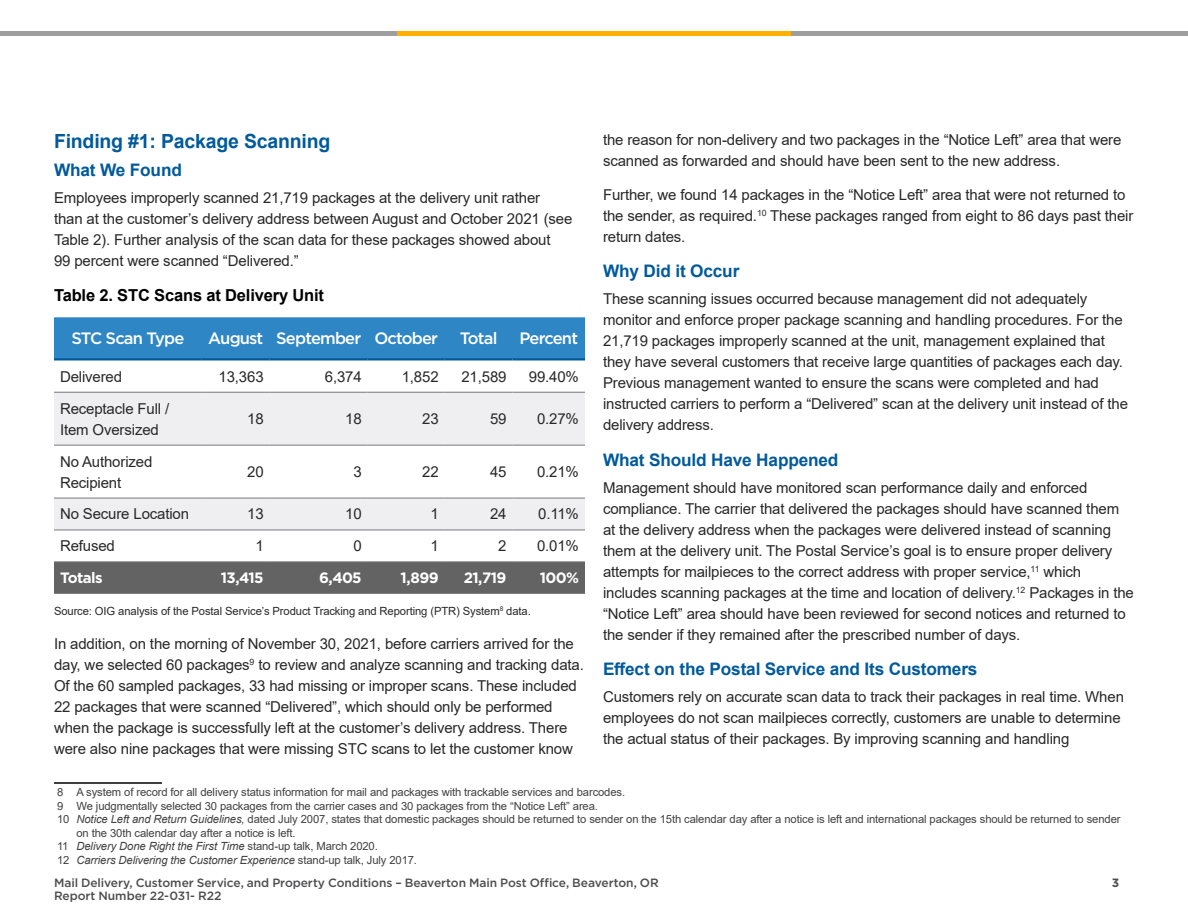
<style>
.page{position:relative;width:1188px;height:918px;background:#fff}
.page>*{position:absolute;margin:0;border:0;box-sizing:border-box;transform-origin:0 0}
.t1{font:700 19.5px "Arial";letter-spacing:-.01em;color:#005a9c}
.t2{font:700 17.25px "Arial";letter-spacing:-.01em;color:#005a9c}
.t3{font:500 16.5px "Gotham";letter-spacing:-.05em;color:#fff}
.t4{font:700 16.5px "Arial";letter-spacing:-.01em;color:#000}
.t5{font:15px/21px "Arial";letter-spacing:-.01em;color:#292829}
.t6{font:700 15px "Gotham";letter-spacing:-.04em;color:#fff}
.t7{font:500 12px/13.5px "Gotham";letter-spacing:-.005em;color:#4d4d4f}
.t8{font:700 12px "Gotham";color:#4d4d4f}
.t9{font:11.25px "Arial";letter-spacing:-.01em;color:#414042}
.t10{font:italic 11.25px "Arial";letter-spacing:-.01em;color:#414042}
.t11{font:11.25px "Arial";letter-spacing:-.01em;color:#292829}
.s1{font-style:italic}
.s2{font-style:normal}
</style>
<div class="page">
<div style="left:54px;top:317px;width:531px;height:41px;background:#2e86c5"></div>
<svg style="left:54px;top:360px;width:531px;height:202px"></svg>
<svg style="left:54px;top:393px;width:531px;height:137px;fill:#efeff1"></svg>
<div style="left:54px;top:563px;width:531px;height:31px;background:#636363"></div>
<hr style="left:54px;top:358px;width:148px;height:2px;background:#005a9b">
<hr style="left:202px;top:358px;width:68px;height:2px;background:#005a9b">
<hr style="left:270px;top:358px;width:98px;height:2px;background:#005a9b">
<hr style="left:368px;top:358px;width:77px;height:2px;background:#005a9b">
<hr style="left:445px;top:358px;width:68px;height:2px;background:#005a9b">
<hr style="left:513px;top:358px;width:72px;height:2px;background:#005a9b">
<hr style="left:54px;top:392px;width:148px;height:1px;background:#77787b">
<hr style="left:202px;top:392px;width:68px;height:1px;background:#77787b">
<hr style="left:270px;top:392px;width:98px;height:1px;background:#77787b">
<hr style="left:368px;top:392px;width:77px;height:1px;background:#77787b">
<hr style="left:445px;top:392px;width:68px;height:1px;background:#77787b">
<hr style="left:513px;top:392px;width:72px;height:1px;background:#77787b">
<hr style="left:54px;top:445px;width:148px;height:1px;background:#77787b">
<hr style="left:202px;top:445px;width:68px;height:1px;background:#77787b">
<hr style="left:270px;top:445px;width:98px;height:1px;background:#77787b">
<hr style="left:368px;top:445px;width:77px;height:1px;background:#77787b">
<hr style="left:445px;top:445px;width:68px;height:1px;background:#77787b">
<hr style="left:513px;top:445px;width:72px;height:1px;background:#77787b">
<hr style="left:54px;top:498px;width:148px;height:1px;background:#77787b">
<hr style="left:202px;top:498px;width:68px;height:1px;background:#77787b">
<hr style="left:270px;top:498px;width:98px;height:1px;background:#77787b">
<hr style="left:368px;top:498px;width:77px;height:1px;background:#77787b">
<hr style="left:445px;top:498px;width:68px;height:1px;background:#77787b">
<hr style="left:513px;top:498px;width:72px;height:1px;background:#77787b">
<hr style="left:54px;top:530px;width:148px;height:1px;background:#77787b">
<hr style="left:202px;top:530px;width:68px;height:1px;background:#77787b">
<hr style="left:270px;top:530px;width:98px;height:1px;background:#77787b">
<hr style="left:368px;top:530px;width:77px;height:1px;background:#77787b">
<hr style="left:445px;top:530px;width:68px;height:1px;background:#77787b">
<hr style="left:513px;top:530px;width:72px;height:1px;background:#77787b">
<hr style="left:54px;top:562px;width:148px;height:1px;background:#77787b">
<hr style="left:202px;top:562px;width:68px;height:1px;background:#77787b">
<hr style="left:270px;top:562px;width:98px;height:1px;background:#77787b">
<hr style="left:368px;top:562px;width:77px;height:1px;background:#77787b">
<hr style="left:445px;top:562px;width:68px;height:1px;background:#77787b">
<hr style="left:513px;top:562px;width:72px;height:1px;background:#77787b">
<hr style="left:54px;top:782px;width:108px;height:2px;background:#000">
<hr style="left:0;top:32px;width:1188px;height:4px;background:#9e9e9e">
<div style="left:397px;top:31px;width:394px;height:5px;background:#ffaf00"></div>
<p class="t5" style="left:603px;top:129px;width:520px">the reason for non-delivery and two packages in the “Notice Left” area that were scanned as forwarded and should have been sent to the new address.</p>
<p class="t5" style="left:603px;top:184px;width:532px">Further, we found 14 packages in the “Notice Left” area that were not returned to the sender, as required.<sup>10</sup> These packages ranged from eight to 86 days past their return dates.</p>
<p class="t2" style="left:603px;top:259px;width:138px">Why Did it Occur</p>
<p class="t5" style="left:603px;top:288px;width:527px">These scanning issues occurred because management did not adequately monitor and enforce proper package scanning and handling procedures. For the 21,719 packages improperly scanned at the unit, management explained that they have several customers that receive large quantities of packages each day.<br>Previous management wanted to ensure the scans were completed and had instructed carriers to perform a “Delivered” scan at the delivery unit instead of the delivery address.</p>
<p class="t2" style="left:603px;top:447px;width:237px">What Should Have Happened</p>
<p class="t5" style="left:603px;top:477px;width:532px">Management should have monitored scan performance daily and enforced compliance. The carrier that delivered the packages should have scanned them at the delivery address when the packages were delivered instead of scanning them at the delivery unit. The Postal Service’s goal is to ensure proper delivery attempts for mailpieces to the correct address with proper service,<sup>11</sup> which includes scanning packages at the time and location of delivery.<sup>12</sup> Packages in the “Notice Left” area should have been reviewed for second notices and returned to the sender if they remained after the prescribed number of days.</p>
<p class="t2" style="left:603px;top:657px;width:376px">Effect on the Postal Service and Its Customers</p>
<p class="t5" style="left:603px;top:686px;width:523px">Customers rely on accurate scan data to track their packages in real time. When employees do not scan mailpieces correctly, customers are unable to determine the actual status of their packages. By improving scanning and handling</p>
<h1 class="t1" style="left:54px;top:127px;width:278px">Finding #1: Package Scanning</h1>
<p class="t2" style="left:54px;top:157px;width:129px">What We Found</p>
<p class="t5" style="left:54px;top:187px;width:520px">Employees improperly scanned 21,719 packages at the delivery unit rather than at the customer’s delivery address between August and October 2021 (see Table 2). Further analysis of the scan data for these packages showed about<br>99 percent were scanned “Delivered.”</p>
<p class="t4" style="left:54px;top:283px;width:272px">Table 2. STC Scans at Delivery Unit</p>
<p class="t3" style="left:71px;top:329px;width:114px">STC Scan Type</p>
<p class="t3" style="left:208px;top:329px;width:231px">August September October</p>
<p class="t3" style="left:460px;top:329px;width:39px">Total</p>
<p class="t3" style="left:519px;top:329px;width:60px">Percent</p>
<p class="t5" style="left:60px;top:366px;width:64px">Delivered</p>
<p class="t5" style="left:219px;top:366px;width:47px">13,363</p>
<p class="t5" style="left:325px;top:366px;width:38px">6,374</p>
<p class="t5" style="left:402px;top:366px;width:38px">1,852</p>
<p class="t5" style="left:461px;top:366px;width:47px">21,589</p>
<p class="t5" style="left:529px;top:366px;width:52px">99.40%</p>
<p class="t5" style="left:60px;top:398px;width:111px">Receptacle Full /<br>Item Oversized</p>
<p class="t5" style="left:247px;top:408px;width:18px">18</p>
<p class="t5" style="left:345px;top:408px;width:18px">18</p>
<p class="t5" style="left:422px;top:408px;width:18px">23</p>
<p class="t5" style="left:490px;top:408px;width:18px">59</p>
<p class="t5" style="left:537px;top:408px;width:43px">0.27%</p>
<p class="t5" style="left:60px;top:451px;width:94px">No Authorized<br>Recipient</p>
<p class="t5" style="left:247px;top:461px;width:18px">20</p>
<p class="t5" style="left:353px;top:461px;width:10px">3</p>
<p class="t5" style="left:422px;top:461px;width:18px">22</p>
<p class="t5" style="left:490px;top:461px;width:18px">45</p>
<p class="t5" style="left:537px;top:461px;width:43px">0.21%</p>
<p class="t5" style="left:60px;top:504px;width:131px">No Secure Location</p>
<p class="t5" style="left:247px;top:504px;width:18px">13</p>
<p class="t5" style="left:345px;top:504px;width:18px">10</p>
<p class="t5" style="left:430px;top:504px;width:10px">1</p>
<p class="t5" style="left:490px;top:504px;width:18px">24</p>
<p class="t5" style="left:538px;top:504px;width:42px">0.11%</p>
<p class="t5" style="left:60px;top:536px;width:56px">Refused</p>
<p class="t5" style="left:255px;top:536px;width:10px">1</p>
<p class="t5" style="left:353px;top:536px;width:10px">0</p>
<p class="t5" style="left:430px;top:536px;width:10px">1</p>
<p class="t5" style="left:498px;top:536px;width:10px">2</p>
<p class="t5" style="left:537px;top:536px;width:43px">0.01%</p>
<p class="t6" style="left:60px;top:569px;width:44px">Totals</p>
<p class="t6" style="left:221px;top:569px;width:44px">13,415</p>
<p class="t6" style="left:319px;top:569px;width:44px">6,405</p>
<p class="t6" style="left:401px;top:569px;width:40px">1,899</p>
<p class="t6" style="left:464px;top:569px;width:44px">21,719</p>
<p class="t6" style="left:540px;top:569px;width:41px">100%</p>
<p class="t11" style="left:54px;top:603px;width:478px">Source: OIG analysis of the Postal Service’s Product Tracking and Reporting (PTR) System<sup>8</sup> data.</p>
<p class="t5" style="left:54px;top:633px;width:531px">In addition, on the morning of November 30, 2021, before carriers arrived for the day, we selected 60 packages<sup>9</sup> to review and analyze scanning and tracking data.<br>Of the 60 sampled packages, 33 had missing or improper scans. These included 22 packages that were scanned “Delivered”, which should only be performed when the package is successfully left at the customer’s delivery address. There were also nine packages that were missing STC scans to let the customer know</p>
<p class="t9" style="left:57px;top:785px;width:570px">8 A system of record for all delivery status information for mail and packages with trackable services and barcodes.</p>
<p class="t9" style="left:57px;top:798px;width:543px">9 We judgmentally selected 30 packages from the carrier cases and 30 packages from the “Notice Left” area.</p>
<p class="t9" style="left:57px;top:812px;width:1065px">10 <span class="s1">Notice Left and Return Guidelines,</span> dated July 2007, states that domestic packages should be returned to sender on the 15th calendar day after a notice is left and international packages should be returned to sender</p>
<p class="t9" style="left:76px;top:825px;width:221px">on the 30th calendar day after a notice is left.</p>
<p class="t10" style="left:57px;top:839px;width:322px"><span class="s2">11</span> Delivery Done Right the First Time <span class="s2">stand-up talk, March 2020.</span></p>
<p class="t10" style="left:57px;top:853px;width:362px"><span class="s2">12</span> Carriers Delivering the Customer Experience <span class="s2">stand-up talk, July 2017.</span></p>
<p class="t7" style="left:54px;top:875px;width:606px">Mail Delivery, Customer Service, and Property Conditions – Beaverton Main Post Office, Beaverton, OR<br>Report Number 22-031- R22</p>
<p class="t8" style="left:1112px;top:875px;width:9px">3</p>
</div>
